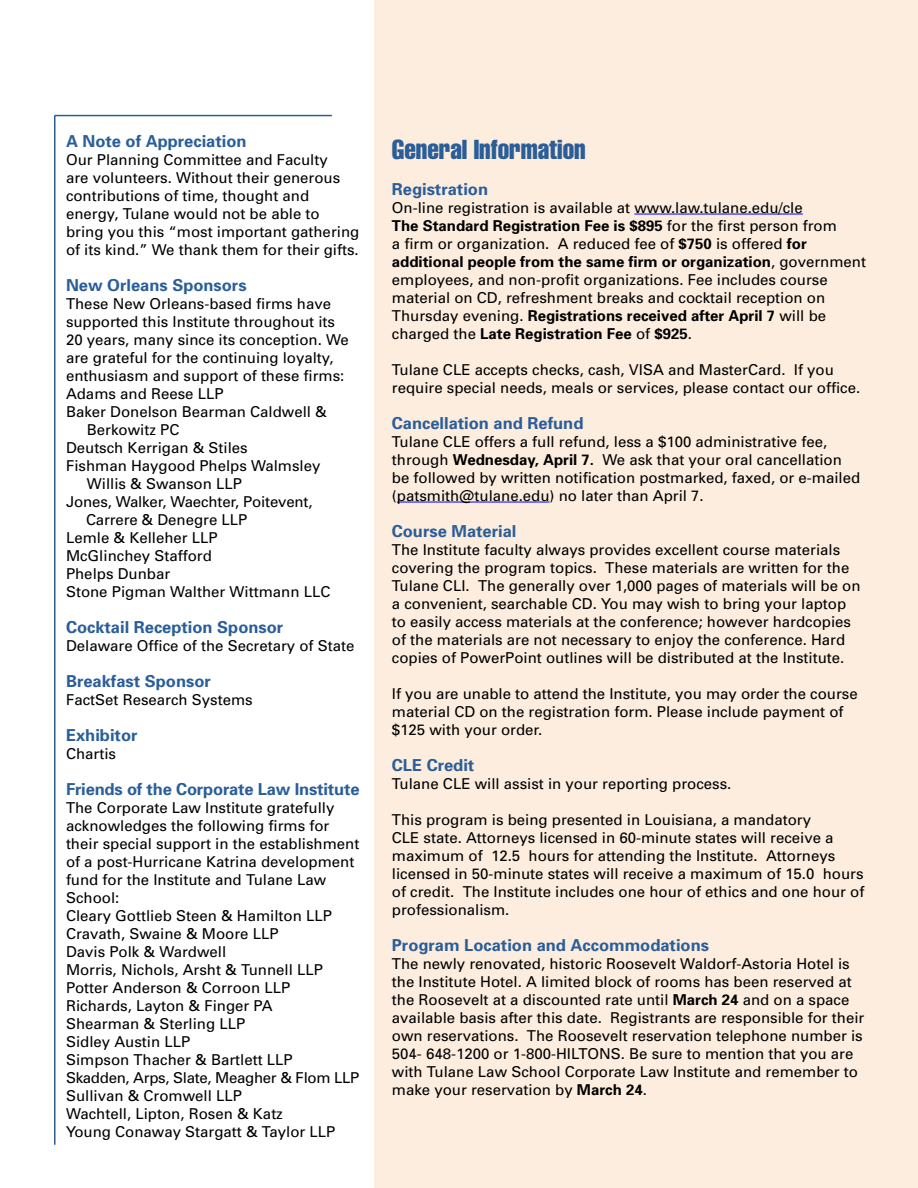
<style>
.page{position:relative;width:918px;height:1188px;background:#fff}
.page>*{position:absolute;margin:0;border:0;box-sizing:border-box;transform-origin:0 0}
.t1{font:extra-condensed 27px "Helvetica";color:#2b5e99}
.t2{font:700 16.5px "Univers";color:#2b5e99}
.t3{font:15px/18px "Univers";color:#000}
.s1{font-weight:700}
</style>
<div class="page">
<div style="left:374px;top:0;width:543px;height:1188px;background:#fcedde"></div>
<hr style="left:55px;top:115px;width:277px;height:1px;background:#2b5e99">
<hr style="left:54px;top:116px;width:2px;height:1029px;background:#2b5e99">
<hr style="left:634px;top:214px;width:169px;height:1px;background:#00f">
<hr style="left:397px;top:502px;width:153px;height:1px;background:#00f">
<p class="t2" style="left:66px;top:131px;width:182px">A Note of Appreciation</p>
<p class="t3" style="left:66px;top:150px;width:295px">Our Planning Committee and Faculty<br>are volunteers. Without their generous contributions of time, thought and energy, Tulane would not be able to bring you this “most important gathering of its kind.” We thank them for their gifts.</p>
<p class="t2" style="left:66px;top:275px;width:182px">New Orleans Sponsors</p>
<p class="t3" style="left:66px;top:294px;width:267px">These New Orleans-based firms have</p>
<p class="t3" style="left:66px;top:312px;width:271px">supported this Institute throughout its</p>
<p class="t3" style="left:66px;top:330px;width:284px">20 years, many since its conception. We</p>
<p class="t3" style="left:66px;top:348px;width:269px">are grateful for the continuing loyalty,</p>
<p class="t3" style="left:66px;top:366px;width:280px">enthusiasm and support of these firms:</p>
<p class="t3" style="left:66px;top:384px;width:159px">Adams and Reese LLP</p>
<p class="t3" style="left:66px;top:402px;width:262px">Baker Donelson Bearman Caldwell &amp;</p>
<p class="t3" style="left:87px;top:420px;width:94px">Berkowitz PC</p>
<p class="t3" style="left:66px;top:438px;width:183px">Deutsch Kerrigan &amp; Stiles</p>
<p class="t3" style="left:66px;top:456px;width:256px">Fishman Haygood Phelps Walmsley</p>
<p class="t3" style="left:87px;top:474px;width:157px">Willis &amp; Swanson LLP</p>
<p class="t3" style="left:66px;top:492px;width:248px">Jones, Walker, Waechter, Poitevent,</p>
<p class="t3" style="left:86px;top:510px;width:163px">Carrere &amp; Denegre LLP</p>
<p class="t3" style="left:66px;top:528px;width:153px">Lemle &amp; Kelleher LLP</p>
<p class="t3" style="left:66px;top:546px;width:147px">McGlinchey Stafford</p>
<p class="t3" style="left:66px;top:564px;width:106px">Phelps Dunbar</p>
<p class="t3" style="left:66px;top:582px;width:266px">Stone Pigman Walther Wittmann LLC</p>
<p class="t2" style="left:66px;top:617px;width:219px">Cocktail Reception Sponsor</p>
<p class="t3" style="left:66px;top:636px;width:290px">Delaware Office of the Secretary of State</p>
<p class="t2" style="left:66px;top:671px;width:146px">Breakfast Sponsor</p>
<p class="t3" style="left:66px;top:690px;width:188px">FactSet Research Systems</p>
<p class="t2" style="left:66px;top:725px;width:73px">Exhibitor</p>
<p class="t3" style="left:66px;top:744px;width:52px">Chartis</p>
<p class="t2" style="left:66px;top:779px;width:295px">Friends of the Corporate Law Institute</p>
<p class="t3" style="left:66px;top:798px;width:295px">The Corporate Law Institute gratefully acknowledges the following firms for their special support in the establishment of a post-Hurricane Katrina development fund for the Institute and Tulane Law<br>School:<br>Cleary Gottlieb Steen &amp; Hamilton LLP<br>Cravath, Swaine &amp; Moore LLP<br>Davis Polk &amp; Wardwell<br>Morris, Nichols, Arsht &amp; Tunnell LLP<br>Potter Anderson &amp; Corroon LLP<br>Richards, Layton &amp; Finger PA<br>Shearman &amp; Sterling LLP<br>Sidley Austin LLP<br>Simpson Thacher &amp; Bartlett LLP<br>Skadden, Arps, Slate, Meagher &amp; Flom LLP<br>Sullivan &amp; Cromwell LLP<br>Wachtell, Lipton, Rosen &amp; Katz<br>Young Conaway Stargatt &amp; Taylor LLP</p>
<h1 class="t1" style="left:392px;top:132px;width:195px">General Information</h1>
<p class="t2" style="left:392px;top:178px;width:98px">Registration</p>
<p class="t3" style="left:392px;top:198px;width:476px">On-line registration is available at www.law.tulane.edu/cle<br><span class="s1">The Standard Registration Fee is $895</span> for the first person from<br>a firm or organization. A reduced fee of <span class="s1">$750</span> is offered <span class="s1">for additional people from the same firm or organization</span>, government employees, and non-profit organizations. Fee includes course material on CD, refreshment breaks and cocktail reception on Thursday evening. <span class="s1">Registrations received after April 7</span> will be charged the <span class="s1">Late Registration Fee</span> of <span class="s1">$925</span>.</p>
<p class="t3" style="left:392px;top:360px;width:470px">Tulane CLE accepts checks, cash, VISA and MasterCard. If you require special needs, meals or services, please contact our office.</p>
<p class="t2" style="left:392px;top:412px;width:193px">Cancellation and Refund</p>
<p class="t3" style="left:392px;top:432px;width:470px">Tulane CLE offers a full refund, less a $100 administrative fee, through <span class="s1">Wednesday, April 7.</span> We ask that your oral cancellation be followed by written notification postmarked, faxed, or e-mailed (patsmith@tulane.edu) no later than April 7.</p>
<p class="t2" style="left:392px;top:520px;width:126px">Course Material</p>
<p class="t3" style="left:392px;top:540px;width:470px">The Institute faculty always provides excellent course materials covering the program topics. These materials are written for the Tulane CLI. The generally over 1,000 pages of materials will be on a convenient, searchable CD. You may wish to bring your laptop to easily access materials at the conference; however hardcopies of the materials are not necessary to enjoy the conference. Hard copies of PowerPoint outlines will be distributed at the Institute.</p>
<p class="t3" style="left:392px;top:684px;width:467px">If you are unable to attend the Institute, you may order the course material CD on the registration form. Please include payment of $125 with your order.</p>
<p class="t2" style="left:392px;top:754px;width:11px">CLE</p>
<p class="t2" style="left:427px;top:754px;width:49px">Credit</p>
<p class="t3" style="left:392px;top:774px;width:341px">Tulane CLE will assist in your reporting process.</p>
<p class="t3" style="left:392px;top:810px;width:474px">This program is being presented in Louisiana, a mandatory<br>CLE state. Attorneys licensed in 60-minute states will receive a maximum of 12.5 hours for attending the Institute. Attorneys licensed in 50-minute states will receive a maximum of 15.0 hours of credit. The Institute includes one hour of ethics and one hour of professionalism.</p>
<p class="t2" style="left:392px;top:934px;width:319px">Program Location and Accommodations</p>
<p class="t3" style="left:392px;top:954px;width:474px">The newly renovated, historic Roosevelt Waldorf-Astoria Hotel is the Institute Hotel. A limited block of rooms has been reserved at the Roosevelt at a discounted rate until <span class="s1">March 24</span> and on a space available basis after this date. Registrants are responsible for their own reservations. The Roosevelt reservation telephone number is 504- 648-1200 or 1-800-HILTONS. Be sure to mention that you are with Tulane Law School Corporate Law Institute and remember to make your reservation by <span class="s1">March 24</span>.</p>
</div>
